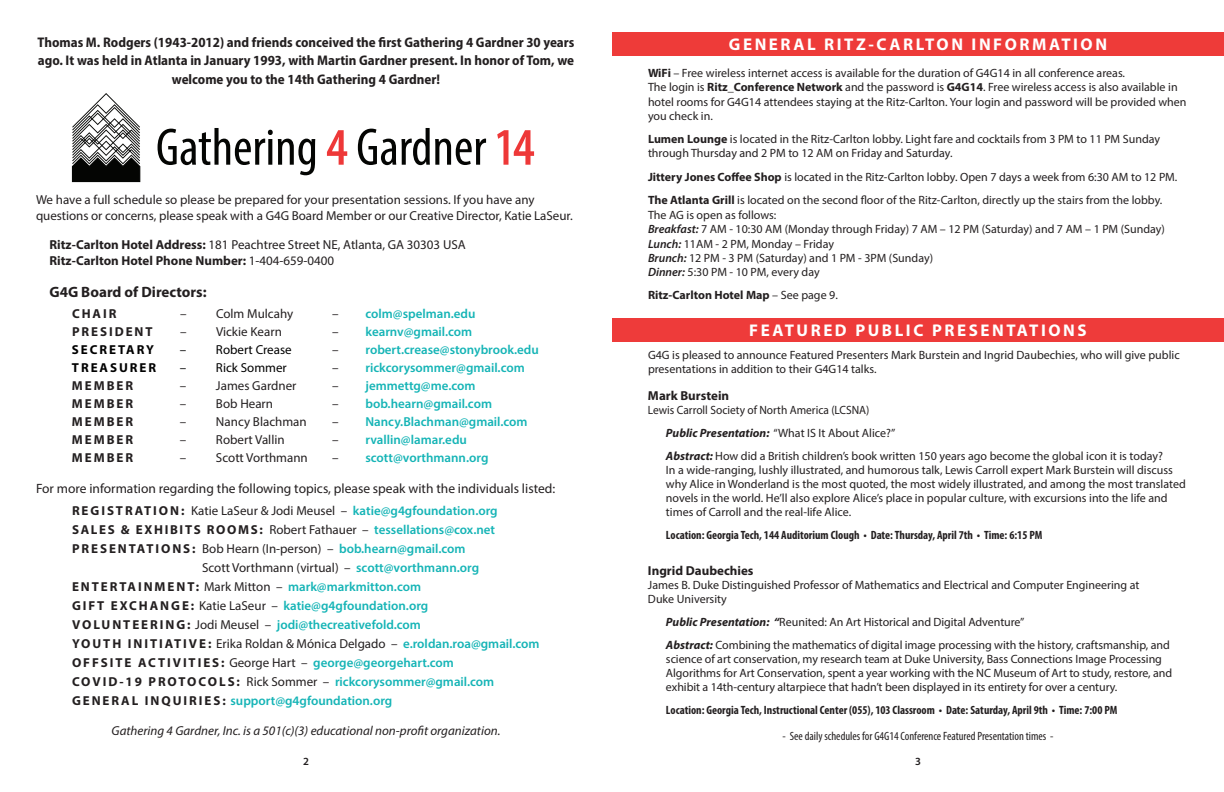
<style>
.page{position:relative;width:1224px;height:792px;background:#fff}
.page>*{position:absolute;margin:0;border:0;box-sizing:border-box;transform-origin:0 0}
.t1{font:700 17px "Myriad Pro";letter-spacing:.15em;color:#fff}
.t2{font:700 15px "Myriad Pro";color:#231f20}
.t3{font:700 semi-condensed 14px/18.5px "Myriad Pro";color:#231f20;text-align:center}
.t4{font:13.5px "Myriad Pro";color:#231f20}
.t5{font:600 13px "Myriad Pro";color:#15b4b6}
.t6{font:13px/16.2px "Myriad Pro";color:#231f20}
.t7{font:700 13px/16.2px "Myriad Pro";letter-spacing:.005em;color:#231f20}
.t8{font:italic 13px "Myriad Pro";color:#231f20}
.t9{font:13px "Myriad Pro";color:#000}
.t10{font:700 13px "Myriad Pro";letter-spacing:.15em;color:#000}
.t11{font:700 13px "Myriad Pro";letter-spacing:.15em;color:#231f20}
.t12{font:12px/14.4px "Myriad Pro";color:#231f20}
.t13{font:700 condensed 12px "Myriad Pro";color:#231f20}
.t14{font:12px/23px "Myriad Pro";color:#231f20;scale:.95 1}
.t15{font:condensed 12px "Myriad Pro";color:#231f20}
.t16{font:700 12px "Myriad Pro";color:#231f20}
.t17{font:600 11px "Myriad Pro";color:#231f20}
.s1{font-weight:400}
.s2{font-weight:400;color:#231f20}
.s3{font-weight:700}
.s4{font-weight:600;color:#15b4b6}
.s5{font-weight:700;color:#231f20}
.s6{font-weight:600;font-style:italic}
.s7{font-weight:700;font-style:italic}
</style>
<div class="page">
<div style="left:612px;top:33px;width:612px;height:23px;background:#ee3b39"></div>
<div style="left:612px;top:318px;width:612px;height:23px;background:#ee3b3a"></div>
<svg style="left:72px;top:93px;width:68px;height:89px"></svg>
<svg style="left:158px;top:128px;width:157px;height:47px"></svg>
<svg style="left:327px;top:130px;width:20px;height:35px"></svg>
<svg style="left:358px;top:129px;width:38px;height:36px"></svg>
<svg style="left:402px;top:128px;width:84px;height:37px"></svg>
<svg style="left:497px;top:130px;width:37px;height:35px"></svg>
<p class="t3" style="left:37px;top:32px;width:539px">Thomas M. Rodgers (1943-2012) and friends conceived the first Gathering 4 Gardner 30 years ago. It was held in Atlanta in January 1993, with Martin Gardner present. In honor of Tom, we welcome you to the 14th Gathering 4 Gardner!</p>
<p class="t6" style="left:36px;top:191px;width:538px">We have a full schedule so please be prepared for your presentation sessions. If you have any questions or concerns, please speak with a G4G Board Member or our Creative Director, Katie LaSeur.</p>
<p class="t7" style="left:49px;top:236px;width:418px">Ritz-Carlton Hotel Address: <span class="s1">181 Peachtree Street NE, Atlanta, GA 30303 USA<br></span>Ritz-Carlton Hotel Phone Number: <span class="s1">1-404-659-0400</span></p>
<p class="t2" style="left:50px;top:282px;width:159px">G4G Board of Directors:</p>
<p class="t7" style="left:72px;top:305px;width:46px">CHAIR</p>
<p class="t6" style="left:180px;top:305px;width:115px">– Colm Mulcahy</p>
<p class="t5" style="left:332px;top:305px;width:145px"><span class="s2">–</span> colm@spelman.edu</p>
<p class="t11" style="left:72px;top:323px;width:82px">PRESIDENT</p>
<p class="t6" style="left:180px;top:323px;width:103px">– Vickie Kearn</p>
<p class="t5" style="left:332px;top:323px;width:142px"><span class="s2">–</span> kearnv@gmail.com</p>
<p class="t10" style="left:72px;top:341px;width:84px">SECRETARY</p>
<p class="t9" style="left:180px;top:342px;width:113px">– Robert Crease</p>
<p class="t5" style="left:332px;top:341px;width:208px"><span class="s2">–</span> robert.crease@stonybrook.edu</p>
<p class="t10" style="left:72px;top:359px;width:86px">TREASURER</p>
<p class="t9" style="left:180px;top:360px;width:108px">– Rick Sommer</p>
<p class="t5" style="left:332px;top:359px;width:194px"><span class="s2">–</span> rickcorysommer@gmail.com</p>
<p class="t7" style="left:72px;top:377px;width:63px">MEMBER</p>
<p class="t6" style="left:180px;top:377px;width:118px">– James Gardner</p>
<p class="t5" style="left:332px;top:377px;width:145px"><span class="s2">–</span> jemmettg@me.com</p>
<p class="t7" style="left:72px;top:395px;width:63px">MEMBER</p>
<p class="t6" style="left:180px;top:395px;width:95px">– Bob Hearn</p>
<p class="t5" style="left:332px;top:395px;width:161px"><span class="s2">–</span> bob.hearn@gmail.com</p>
<p class="t7" style="left:72px;top:413px;width:63px">MEMBER</p>
<p class="t6" style="left:180px;top:413px;width:128px">– Nancy Blachman</p>
<p class="t5" style="left:332px;top:413px;width:197px"><span class="s2">–</span> Nancy.Blachman@gmail.com</p>
<p class="t7" style="left:72px;top:431px;width:63px">MEMBER</p>
<p class="t6" style="left:180px;top:431px;width:106px">– Robert Vallin</p>
<p class="t5" style="left:332px;top:431px;width:136px"><span class="s2">–</span> rvallin@lamar.edu</p>
<p class="t7" style="left:72px;top:449px;width:63px">MEMBER</p>
<p class="t6" style="left:180px;top:449px;width:129px">– Scott Vorthmann</p>
<p class="t5" style="left:332px;top:449px;width:158px"><span class="s2">–</span> scott@vorthmann.org</p>
<p class="t4" style="left:36px;top:480px;width:521px">For more information regarding the following topics, please speak with the individuals listed:</p>
<p class="t6" style="left:72px;top:502px;width:427px"><span class="s3">REGISTR ATION:</span> Katie LaSeur &amp; Jodi Meusel – <span class="s4">katie@g4gfoundation.org</span></p>
<p class="t5" style="left:72px;top:521px;width:425px"><span class="s5">SALES &amp; EXHIBITS ROOMS:</span> <span class="s2">Robert Fathauer –</span> tessellations@cox.net</p>
<p class="t6" style="left:72px;top:540px;width:395px"><span class="s3">PRESENTATIONS:</span> Bob Hearn (In-person) – <span class="s4">bob.hearn@gmail.com</span></p>
<p class="t6" style="left:202px;top:559px;width:279px">Scott Vorthmann (virtual) – <span class="s4">scott@vorthmann.org</span></p>
<p class="t5" style="left:72px;top:578px;width:351px"><span class="s5">ENTERTAINMENT:</span> <span class="s2">Mark Mitton –</span> mark@markmitton.com</p>
<p class="t5" style="left:72px;top:597px;width:358px"><span class="s5">GIFT EXCHANGE:</span> <span class="s2">Katie LaSeur –</span> katie@g4gfoundation.org</p>
<p class="t5" style="left:72px;top:616px;width:350px"><span class="s5">VOLUNTEERING:</span> <span class="s2">Jodi Meusel –</span> jodi@thecreativefold.com</p>
<p class="t6" style="left:72px;top:635px;width:469px"><span class="s3">YOUTH INITIATIVE:</span> Erika Roldan &amp; Mónica Delgado – <span class="s4">e.roldan.roa@gmail.com</span></p>
<p class="t5" style="left:72px;top:654px;width:384px"><span class="s5">OFFSITE AC TIVITIES:</span> <span class="s2">George Hart –</span> george@georgehart.com</p>
<p class="t5" style="left:72px;top:673px;width:424px"><span class="s5">COVID -19 PROTOCOLS:</span> <span class="s2">Rick Sommer –</span> rickcorysommer@gmail.com</p>
<p class="t5" style="left:72px;top:692px;width:322px"><span class="s5">GENER AL INQUIRIES:</span> support@g4gfoundation.org</p>
<p class="t8" style="left:111px;top:723px;width:391px">Gathering 4 Gardner, Inc. is a 501(c)(3) educational non-profit organization.</p>
<h1 class="t1" style="left:729px;top:33px;width:380px">GENERAL RITZ-CARLTON INFORMATION</h1>
<p class="t12" style="left:648px;top:65px;width:540px"><span class="s3">WiFi</span> – Free wireless internet access is available for the duration of G4G14 in all conference areas.<br>The login is <span class="s3">Ritz_Conference Network</span> and the password is <span class="s3">G4G14</span>. Free wireless access is also available in hotel rooms for G4G14 attendees staying at the Ritz-Carlton. Your login and password will be provided when you check in.</p>
<p class="t12" style="left:648px;top:131px;width:514px"><span class="s3">Lumen Lounge</span> is located in the Ritz-Carlton lobby. Light fare and cocktails from 3 PM to 11 PM Sunday through Thursday and 2 PM to 12 AM on Friday and Saturday.</p>
<p class="t12" style="left:648px;top:166px;width:531px;line-height:23px"><span class="s3">Jittery Jones Coffee Shop</span> is located in the Ritz-Carlton lobby. Open 7 days a week from 6:30 AM to 12 PM.<br><span class="s3">The Atlanta Grill</span> is located on the second floor of the Ritz-Carlton, directly up the stairs from the lobby.</p>
<p class="t12" style="left:648px;top:207px;width:518px">The AG is open as follows:<br><span class="s6">Breakfast:</span> 7 AM - 10:30 AM (Monday through Friday) 7 AM – 12 PM (Saturday) and 7 AM – 1 PM (Sunday)<br><span class="s6">Lunch:</span> 11AM - 2 PM, Monday – Friday<br><span class="s6">Brunch:</span> 12 PM - 3 PM (Saturday) and 1 PM - 3PM (Sunday)<br><span class="s6">Dinner:</span> 5:30 PM - 10 PM, every day</p>
<p class="t16" style="left:648px;top:287px;width:191px">Ritz-Carlton Hotel Map <span class="s1">– See page 9.</span></p>
<h1 class="t1" style="left:749px;top:319px;width:339px">FEATURED PUBLIC PRESENTATIONS</h1>
<p class="t12" style="left:648px;top:348px;width:533px;line-height:14px">G4G is pleased to announce Featured Presenters Mark Burstein and Ingrid Daubechies, who will give public presentations in addition to their G4G14 talks.</p>
<p class="t7" style="left:648px;top:387px;width:83px">Mark Burstein</p>
<p class="t14" style="left:666px;top:398px;width:525px;text-indent:-18px">Lewis Carroll Society of North America (LCSNA)<br><span class="s7">Public Presentation:</span> “What IS It About Alice?”<br><span class="s7">Abstract:</span> How did a British children’s book written 150 years ago become the global icon it is today?</p>
<p class="t12" style="left:666px;top:463px;width:521px;line-height:14px">In a wide-ranging, lushly illustrated, and humorous talk, Lewis Carroll expert Mark Burstein will discuss why Alice in Wonderland is the most quoted, the most widely illustrated, and among the most translated novels in the world. He’ll also explore Alice’s place in popular culture, with excursions into the life and times of Carroll and the real-life Alice.</p>
<p class="t13" style="left:666px;top:527px;width:378px">Location: Georgia Tech, 144 Auditorium Clough • Date: Thursday, April 7th • Time: 6:15 PM</p>
<p class="t7" style="left:648px;top:562px;width:107px">Ingrid Daubechies</p>
<p class="t12" style="left:648px;top:578px;width:493px;line-height:14px">James B. Duke Distinguished Professor of Mathematics and Electrical and Computer Engineering at<br>Duke University</p>
<p class="t12" style="left:666px;top:610px;width:505px;line-height:23px"><span class="s7">Public Presentation: “</span>Reunited: An Art Historical and Digital Adventure”<br><span class="s7">Abstract:</span> Combining the mathematics of digital image processing with the history, craftsmanship, and</p>
<p class="t12" style="left:666px;top:652px;width:508px;line-height:14px">science of art conservation, my research team at Duke University, Bass Connections Image Processing<br>Algorithms for Art Conservation, spent a year working with the NC Museum of Art to study, restore, and exhibit a 14th-century altarpiece that hadn’t been displayed in its entirety for over a century.</p>
<p class="t13" style="left:666px;top:702px;width:453px">Location: Georgia Tech, Instructional Center (055), 103 Classroom • Date: Saturday, April 9th • Time: 7:00 PM</p>
<p class="t15" style="left:783px;top:729px;width:272px">- See daily schedules for G4G14 Conference Featured Presentation times -</p>
<p class="t17" style="left:303px;top:755px;width:7px">2</p>
<p class="t17" style="left:915px;top:755px;width:7px">3</p>
</div>
